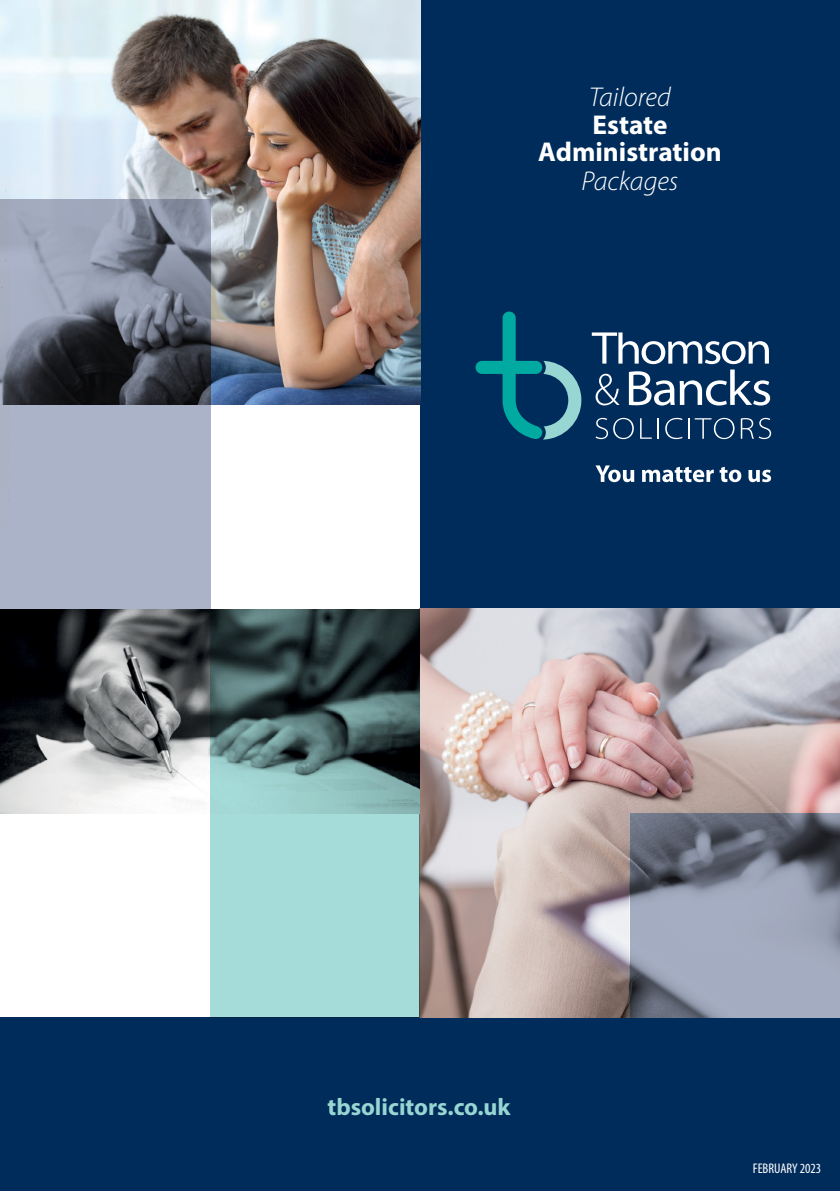
<style>
.page{position:relative;width:840px;height:1191px;background:#fff}
.page>*{position:absolute;margin:0;border:0;box-sizing:border-box;transform-origin:0 0}
.t1{font:700 27.2px/26.8px "Myriad Pro";color:#fff;text-align:center}
.t2{font:italic 300 27.2px "Myriad Pro";color:#fff}
.t3{font:700 24px "Myriad Pro";color:#97d6d3}
.t4{font:condensed 14px "Myriad Pro";color:#fff}
</style>
<div class="page">
<div style="left:420px;top:0;width:419px;height:608px;background:#002c5b"></div>
<svg style="left:475px;top:311px;width:106px;height:128px"></svg>
<svg style="left:591px;top:332px;width:178px;height:73px"></svg>
<svg style="left:595px;top:418px;width:38px;height:21px"></svg>
<svg style="left:640px;top:418px;width:11px;height:21px"></svg>
<svg style="left:657px;top:418px;width:1px;height:21px"></svg>
<svg style="left:665px;top:418px;width:17px;height:21px"></svg>
<svg style="left:688px;top:418px;width:46px;height:21px"></svg>
<svg style="left:740px;top:418px;width:30px;height:21px"></svg>
<svg style="left:595px;top:465px;width:39px;height:17px"></svg>
<svg style="left:642px;top:467px;width:71px;height:15px"></svg>
<svg style="left:719px;top:467px;width:22px;height:15px"></svg>
<svg style="left:748px;top:470px;width:22px;height:12px"></svg>
<div style="left:0;top:1017px;width:839px;height:174px;background:#002c5b"></div>
<img style="left:0;top:0;width:420px;height:404px">
<img style="left:419px;top:608px;width:420px;height:409px">
<img style="left:0;top:609px;width:210px;height:204px">
<svg style="left:0;top:200px;width:210px;height:409px;background:#8a91a3"></svg>
<svg style="left:210px;top:609px;width:209px;height:408px;background:#779f9e"></svg>
<svg style="left:629px;top:813px;width:210px;height:204px;background:#878e9f"></svg>
<img style="left:0;top:175px;width:10px;height:352px">
<p class="t2" style="left:589px;top:80px;width:83px">Tailored</p>
<p class="t1" style="left:538px;top:111px;width:185px">Estate<br>Administration</p>
<p class="t2" style="left:581px;top:164px;width:98px">Packages</p>
<p class="t3" style="left:327px;top:1091px;width:184px">tbsolicitors.co.uk</p>
<p class="t4" style="left:752px;top:1160px;width:70px">FEBRUARY 2023</p>
</div>
